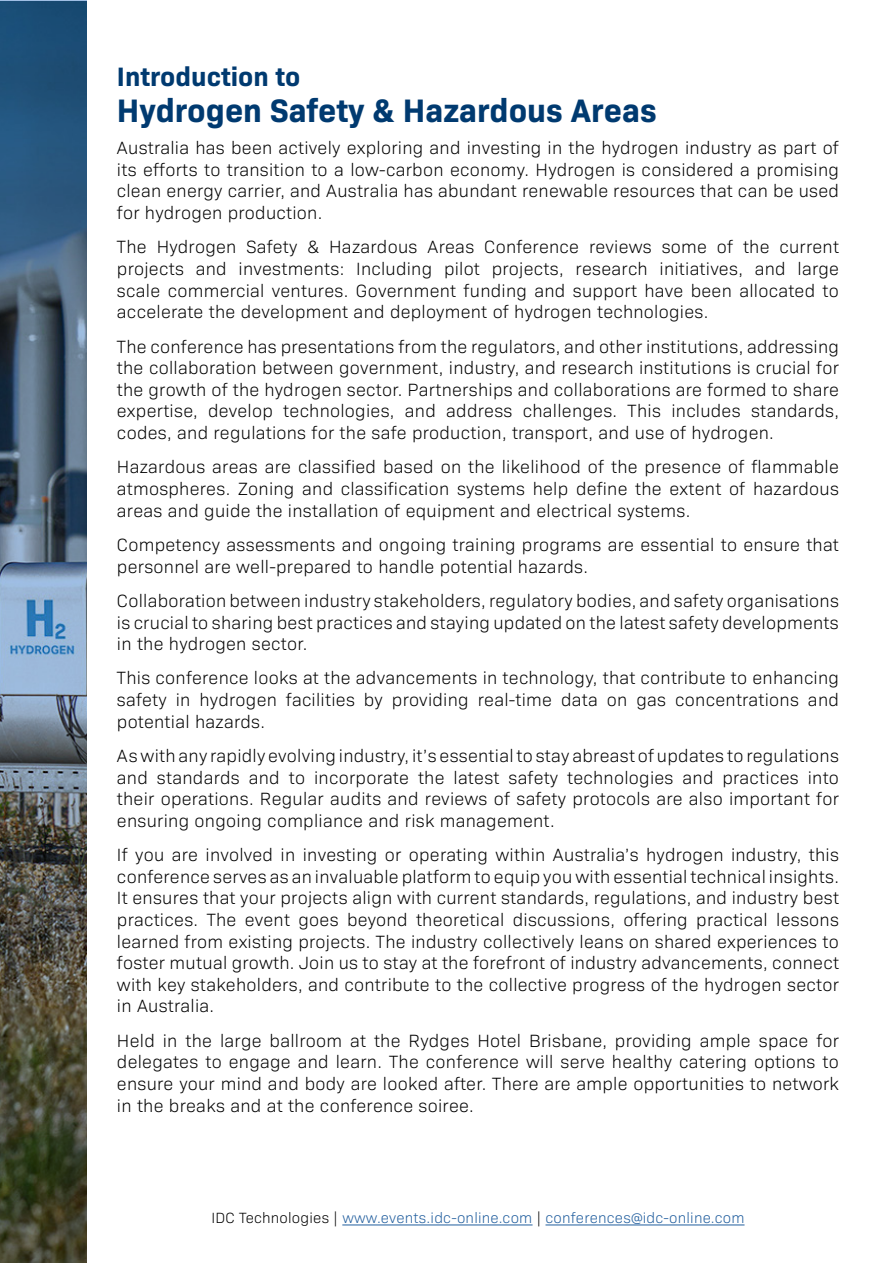
<style>
.page{position:relative;width:893px;height:1263px;background:#fff}
.page>*{position:absolute;margin:0;border:0;box-sizing:border-box;transform-origin:0 0}
.t1{font:700 33px "Bio Sans";color:#003a70}
.t2{font:700 27px "Bio Sans";color:#003a70}
.t3{font:300 18px/21.6px "Bio Sans";letter-spacing:.015em;color:#000;text-align:justify}
.t4{font:300 15px "Bio Sans";letter-spacing:.015em;color:#215e9e}
.s1{color:#000}
</style>
<div class="page">
<img style="left:0;top:0;width:86px;height:1263px">
<hr style="left:342px;top:1225px;width:191px;height:1px;background:#215e9e">
<hr style="left:545px;top:1225px;width:199px;height:1px;background:#215e9e">
<h2 class="t2" style="left:117px;top:56px;width:185px">Introduction to</h2>
<h1 class="t1" style="left:117px;top:85px;width:541px">Hydrogen Safety &amp; Hazardous Areas</h1>
<p class="t3" style="left:117px;top:136px;width:724px">Australia has been actively exploring and investing in the hydrogen industry as part of its efforts to transition to a low-carbon economy. Hydrogen is considered a promising clean energy carrier, and Australia has abundant renewable resources that can be used for hydrogen production.</p>
<p class="t3" style="left:117px;top:235px;width:724px">The Hydrogen Safety &amp; Hazardous Areas Conference reviews some of the current projects and investments: Including pilot projects, research initiatives, and large scale commercial ventures. Government funding and support have been allocated to accelerate the development and deployment of hydrogen technologies.</p>
<p class="t3" style="left:117px;top:334px;width:724px">The conference has presentations from the regulators, and other institutions, addressing the collaboration between government, industry, and research institutions is crucial for the growth of the hydrogen sector. Partnerships and collaborations are formed to share expertise, develop technologies, and address challenges. This includes standards, codes, and regulations for the safe production, transport, and use of hydrogen.</p>
<p class="t3" style="left:117px;top:455px;width:723px">Hazardous areas are classified based on the likelihood of the presence of flammable atmospheres. Zoning and classification systems help define the extent of hazardous areas and guide the installation of equipment and electrical systems.</p>
<p class="t3" style="left:117px;top:532px;width:723px">Competency assessments and ongoing training programs are essential to ensure that personnel are well-prepared to handle potential hazards.</p>
<p class="t3" style="left:117px;top:588px;width:723px">Collaboration between industry stakeholders, regulatory bodies, and safety organisations is crucial to sharing best practices and staying updated on the latest safety developments in the hydrogen sector.</p>
<p class="t3" style="left:117px;top:666px;width:723px">This conference looks at the advancements in technology, that contribute to enhancing safety in hydrogen facilities by providing real-time data on gas concentrations and potential hazards.</p>
<p class="t3" style="left:117px;top:744px;width:724px">As with any rapidly evolving industry, it’s essential to stay abreast of updates to regulations and standards and to incorporate the latest safety technologies and practices into their operations. Regular audits and reviews of safety protocols are also important for ensuring ongoing compliance and risk management.</p>
<p class="t3" style="left:117px;top:843px;width:724px">If you are involved in investing or operating within Australia’s hydrogen industry, this conference serves as an invaluable platform to equip you with essential technical insights.<br>It ensures that your projects align with current standards, regulations, and industry best practices. The event goes beyond theoretical discussions, offering practical lessons learned from existing projects. The industry collectively leans on shared experiences to foster mutual growth. Join us to stay at the forefront of industry advancements, connect with key stakeholders, and contribute to the collective progress of the hydrogen sector in Australia.</p>
<p class="t3" style="left:117px;top:1028px;width:724px">Held in the large ballroom at the Rydges Hotel Brisbane, providing ample space for delegates to engage and learn. The conference will serve healthy catering options to ensure your mind and body are looked after. There are ample opportunities to network in the breaks and at the conference soiree.</p>
<p class="t4" style="left:211px;top:1207px;width:535px"><span class="s1">IDC Technologies |</span> www.events.idc-online.com <span class="s1">|</span> conferences@idc-online.com</p>
</div>
